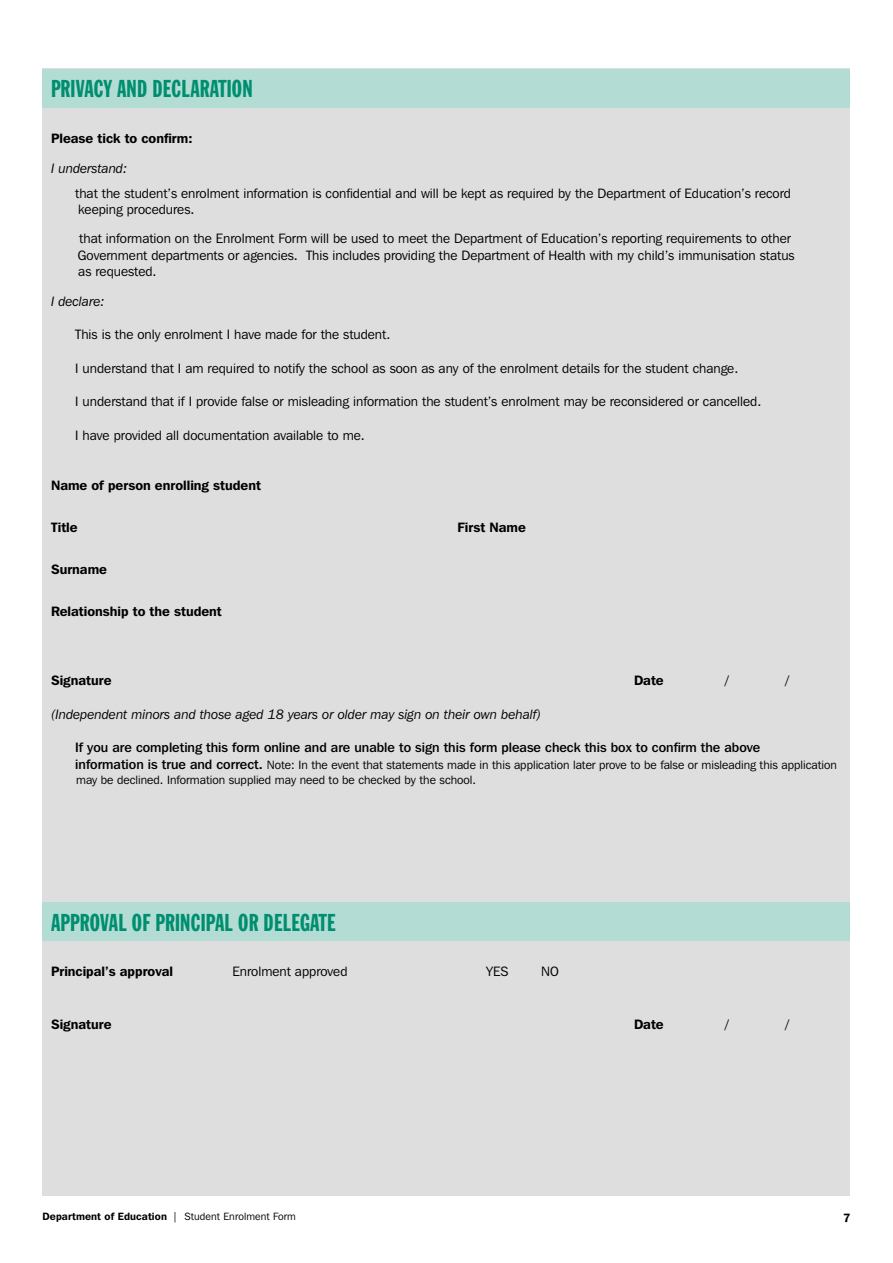
<style>
.page{position:relative;width:893px;height:1263px;background:#fff}
.page>*{position:absolute;margin:0;border:0;box-sizing:border-box;transform-origin:0 0}
.t1{font:24px "Franklin Gothic Extra Cond";letter-spacing:.01em;color:#008e70}
.t2{font:13.5px/16.5px "Franklin Gothic IT Cby BT";color:#000}
.t3{font:600 13.5px "Franklin Gothic IT Cby BT";color:#000}
.t4{font:500 13.5px "Franklin Gothic IT Cby BT";color:#000}
.t5{font:italic 13.5px "Franklin Gothic IT Cby BT";color:#000}
.t6{font:12px/15px "Franklin Gothic IT Cby BT";color:#000}
.t7{font:600 12px "Franklin Gothic IT Cby BT";color:#000}
.t8{font:600 10.5px "Franklin Gothic IT Cby BT";letter-spacing:.01em;color:#000}
.s1{font-weight:500;font-size:13.5px}
.s2{font-weight:400}
</style>
<div class="page">
<div style="left:43px;top:69px;width:807px;height:1127px;background:#dededf"></div>
<div style="left:43px;top:69px;width:807px;height:38px;background:#b3ddd4"></div>
<div style="left:43px;top:902px;width:807px;height:39px;background:#b3ddd4"></div>
<h1 class="t1" style="left:51px;top:76px;width:203px">PRIVACY AND DECLARATION</h1>
<p class="t3" style="left:51px;top:130px;width:143px">Please tick to confirm:</p>
<p class="t5" style="left:51px;top:159px;width:78px">I understand:</p>
<p class="t2" style="left:75px;top:184px;width:717px">that the student’s enrolment information is confidential and will be kept as required by the Department of Education’s record keeping procedures.</p>
<p class="t2" style="left:78px;top:230px;width:718px">that information on the Enrolment Form will be used to meet the Department of Education’s reporting requirements to other<br>Government departments or agencies. This includes providing the Department of Health with my child’s immunisation status as requested.</p>
<p class="t5" style="left:51px;top:292px;width:55px">I declare:</p>
<p class="t2" style="left:75px;top:326px;width:317px">This is the only enrolment I have made for the student.</p>
<p class="t2" style="left:75px;top:359px;width:665px">I understand that I am required to notify the school as soon as any of the enrolment details for the student change.</p>
<p class="t2" style="left:75px;top:393px;width:688px">I understand that if I provide false or misleading information the student’s enrolment may be reconsidered or cancelled.</p>
<p class="t2" style="left:75px;top:426px;width:291px">I have provided all documentation available to me.</p>
<p class="t3" style="left:51px;top:476px;width:211px">Name of person enrolling student</p>
<p class="t3" style="left:51px;top:518px;width:28px">Title</p>
<p class="t3" style="left:458px;top:518px;width:70px">First Name</p>
<p class="t3" style="left:51px;top:560px;width:57px">Surname</p>
<p class="t3" style="left:51px;top:602px;width:172px">Relationship to the student</p>
<p class="t3" style="left:51px;top:672px;width:62px">Signature</p>
<p class="t3" style="left:634px;top:672px;width:31px">Date</p>
<p class="t2" style="left:725px;top:672px;width:5px">/</p>
<p class="t2" style="left:785px;top:672px;width:5px">/</p>
<p class="t5" style="left:51px;top:706px;width:492px">(Independent minors and those aged 18 years or older may sign on their own behalf)</p>
<p class="t4" style="left:75px;top:739px;width:687px">If you are completing this form online and are unable to sign this form please check this box to confirm the above</p>
<p class="t6" style="left:75px;top:757px;width:763px"><span class="s1">information is true and correct.</span> Note: In the event that statements made in this application later prove to be false or misleading this application may be declined. Information supplied may need to be checked by the school.</p>
<h1 class="t1" style="left:51px;top:909px;width:286px">APPROVAL OF PRINCIPAL OR DELEGATE</h1>
<p class="t3" style="left:51px;top:963px;width:124px">Principal’s approval</p>
<p class="t2" style="left:233px;top:963px;width:116px">Enrolment approved</p>
<p class="t2" style="left:486px;top:963px;width:24px">YES</p>
<p class="t2" style="left:541px;top:963px;width:19px">NO</p>
<p class="t3" style="left:51px;top:1015px;width:62px">Signature</p>
<p class="t3" style="left:634px;top:1015px;width:31px">Date</p>
<p class="t2" style="left:725px;top:1015px;width:5px">/</p>
<p class="t2" style="left:785px;top:1015px;width:5px">/</p>
<p class="t8" style="left:43px;top:1210px;width:255px">Department of Education <span class="s2">| Student Enrolment Form</span></p>
<p class="t7" style="left:843px;top:1210px;width:9px">7</p>
</div>
